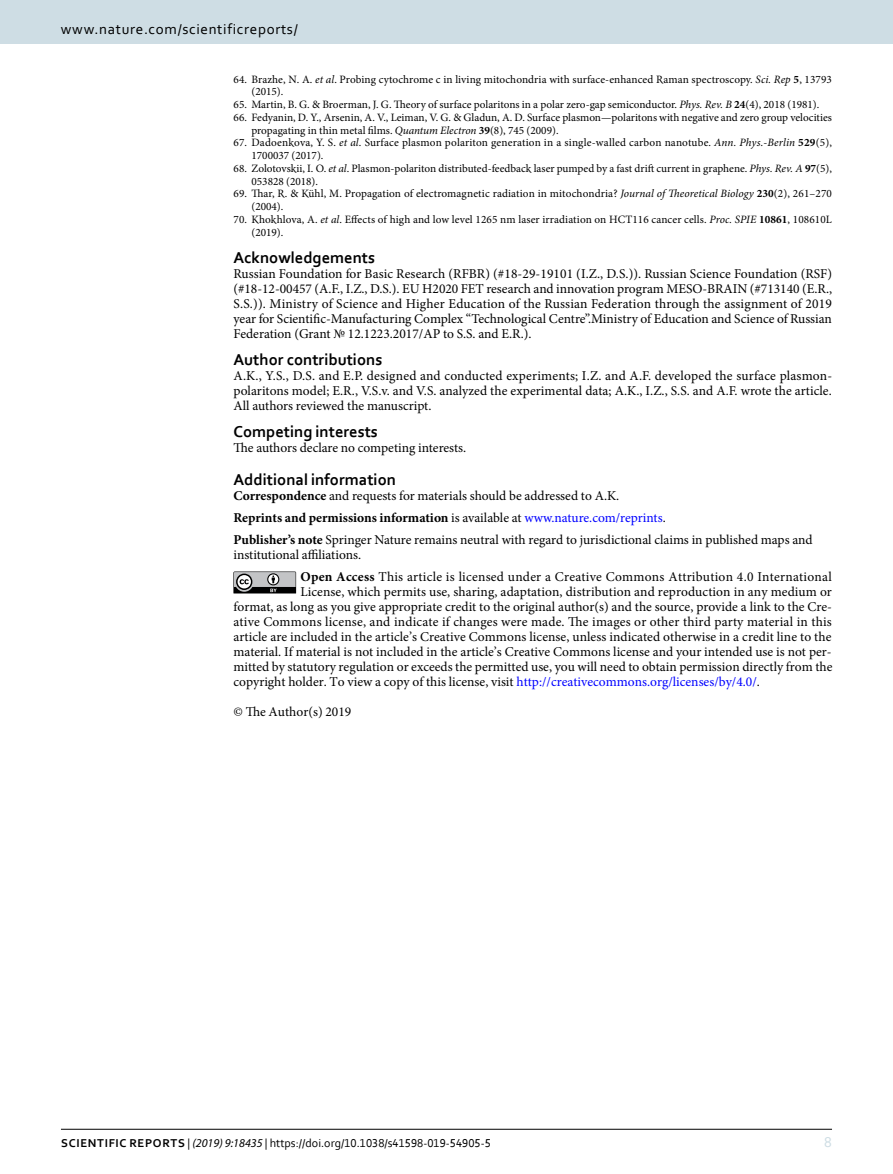
<style>
.page{position:relative;width:893px;height:1174px;background:#fff}
.page>*{position:absolute;margin:0;border:0;box-sizing:border-box;transform-origin:0 0}
.t1{font:700 16.5px "Corbel";color:#000}
.t2{font:15px "Corbel 2";letter-spacing:.045em;color:#000}
.t3{font:15px "Corbel 2";color:#cedde4}
.t4{font:13.5px/15px "Minion Pro";color:#000;text-align:justify}
.t5{font:13.5px/21.8px "Minion Pro";letter-spacing:.02em;color:#000}
.t6{font:12px "Corbel";color:#000}
.t7{font:11.25px/12.8px "Minion Pro";letter-spacing:.005em;color:#000}
.s1{font-style:italic}
.s2{font-weight:700}
.s3{color:#00f}
.s4{font-family:"Corbel Bold 2"}
.s5{font-family:"Corbel 2"}
.s6{font-family:"Myriad Pro";font-style:italic}
</style>
<div class="page">
<hr style="left:61px;top:1129px;width:771px;height:1px;background:#000">
<div style="left:0;top:0;width:893px;height:43px;background:#cedde4"></div>
<svg style="left:233px;top:571px;width:63px;height:22px"></svg>
<p class="t2" style="left:61px;top:19px;width:238px">www.nature.com/scientificreports/</p>
<p class="t7" style="left:251px;top:73px;width:582px;text-indent:-18px">64. Brazhe, N. A. <span class="s1">et al</span>. Probing cytochrome c in living mitochondria with surface-enhanced Raman spectroscopy. <span class="s1">Sci. Rep</span> <span class="s2">5</span>, 13793 (2015).</p>
<p class="t7" style="left:234px;top:98px;width:587px">65. Martin, B. G. &amp; Broerman, J. G. Theory of surface polaritons in a polar zero-gap semiconductor. <span class="s1">Phys. Rev. B</span> <span class="s2">24</span>(4), 2018 (1981).</p>
<p class="t7" style="left:251px;top:111px;width:582px;text-indent:-18px">66. Fedyanin, D. Y., Arsenin, A. V., Leiman, V. G. &amp; Gladun, A. D. Surface plasmon—polaritons with negative and zero group velocities propagating in thin metal films. <span class="s1">Quantum Electron</span> <span class="s2">39</span>(8), 745 (2009).</p>
<p class="t7" style="left:251px;top:136px;width:582px;text-indent:-18px">67. Dadoenkova, Y. S. <span class="s1">et al</span>. Surface plasmon polariton generation in a single-walled carbon nanotube. <span class="s1">Ann. Phys.-Berlin</span> <span class="s2">529</span>(5),<br>1700037 (2017).</p>
<p class="t7" style="left:251px;top:162px;width:582px;text-indent:-18px">68. Zolotovskii, I. O. <span class="s1">et al</span>. Plasmon-polariton distributed-feedback laser pumped by a fast drift current in graphene. <span class="s1">Phys. Rev. A</span> <span class="s2">97</span>(5),<br>053828 (2018).</p>
<p class="t7" style="left:251px;top:187px;width:582px;text-indent:-18px">69. Thar, R. &amp; Kühl, M. Propagation of electromagnetic radiation in mitochondria? <span class="s1">Journal of Theoretical Biology</span> <span class="s2">230</span>(2), 261–270 (2004).</p>
<p class="t7" style="left:251px;top:213px;width:582px;text-indent:-18px">70. Khokhlova, A. <span class="s1">et al</span>. Effects of high and low level 1265 nm laser irradiation on HCT116 cancer cells. <span class="s1">Proc. SPIE</span> <span class="s2">10861</span>, 108610L (2019).</p>
<p class="t1" style="left:233px;top:247px;width:143px">Acknowledgements</p>
<p class="t4" style="left:233px;top:266px;width:600px">Russian Foundation for Basic Research (RFBR) (#18-29-19101 (I.Z., D.S.)). Russian Science Foundation (RSF) (#18-12-00457 (A.F., I.Z., D.S.). EU H2020 FET research and innovation program MESO-BRAIN (#713140 (E.R., S.S.)). Ministry of Science and Higher Education of the Russian Federation through the assignment of 2019 year for Scientific-Manufacturing Complex “Technological Centre”.Ministry of Education and Science of Russian Federation (Grant № 12.1223.2017/AP to S.S. and E.R.).</p>
<p class="t1" style="left:233px;top:349px;width:150px">Author contributions</p>
<p class="t4" style="left:233px;top:368px;width:600px">A.K., Y.S., D.S. and E.P. designed and conducted experiments; I.Z. and A.F. developed the surface plasmon&shy;polaritons model; E.R., V.S.v. and V.S. analyzed the experimental data; A.K., I.Z., S.S. and A.F. wrote the article.<br>All authors reviewed the manuscript.</p>
<p class="t1" style="left:233px;top:421px;width:146px">Competing interests</p>
<p class="t4" style="left:233px;top:440px;width:234px">The authors declare no competing interests.</p>
<p class="t1" style="left:233px;top:470px;width:164px">Additional information</p>
<p class="t4" style="left:233px;top:485px;width:581px;line-height:21.8px;text-align:left"><span class="s2">Correspondence</span> and requests for materials should be addressed to A.K.<br><span class="s2">Reprints and permissions information</span> is available at <span class="s3">www.nature.com/reprints</span>.<br><span class="s2">Publisher’s note</span> Springer Nature remains neutral with regard to jurisdictional claims in published maps and</p>
<p class="t5" style="left:301px;top:544px;width:533px;text-indent:-67px">institutional affiliations.<br><span class="s2">Open Access</span> This article is licensed under a Creative Commons Attribution 4.0 International</p>
<p class="t4" style="left:233px;top:584px;width:601px;text-indent:67px">License, which permits use, sharing, adaptation, distribution and reproduction in any medium or format, as long as you give appropriate credit to the original author(s) and the source, provide a link to the Cre&shy;ative Commons license, and indicate if changes were made. The images or other third party material in this article are included in the article’s Creative Commons license, unless indicated otherwise in a credit line to the material. If material is not included in the article’s Creative Commons license and your intended use is not per&shy;mitted by statutory regulation or exceeds the permitted use, you will need to obtain permission directly from the copyright holder. To view a copy of this license, visit <span class="s3">http://creativecommons.org/licenses/by/4.0/</span>.</p>
<p class="t4" style="left:233px;top:704px;width:119px">© The Author(s) 2019</p>
<p class="t6" style="left:61px;top:1135px;width:431px"><span class="s4">SCIENTIFIC REPORTS</span> <span class="s5">|</span> <span class="s6">(2019) 9:18435</span> <span class="s5">|</span> https://doi.org/10.1038/s41598-019-54905-5</p>
<p class="t3" style="left:824px;top:1132px;width:9px">8</p>
</div>
